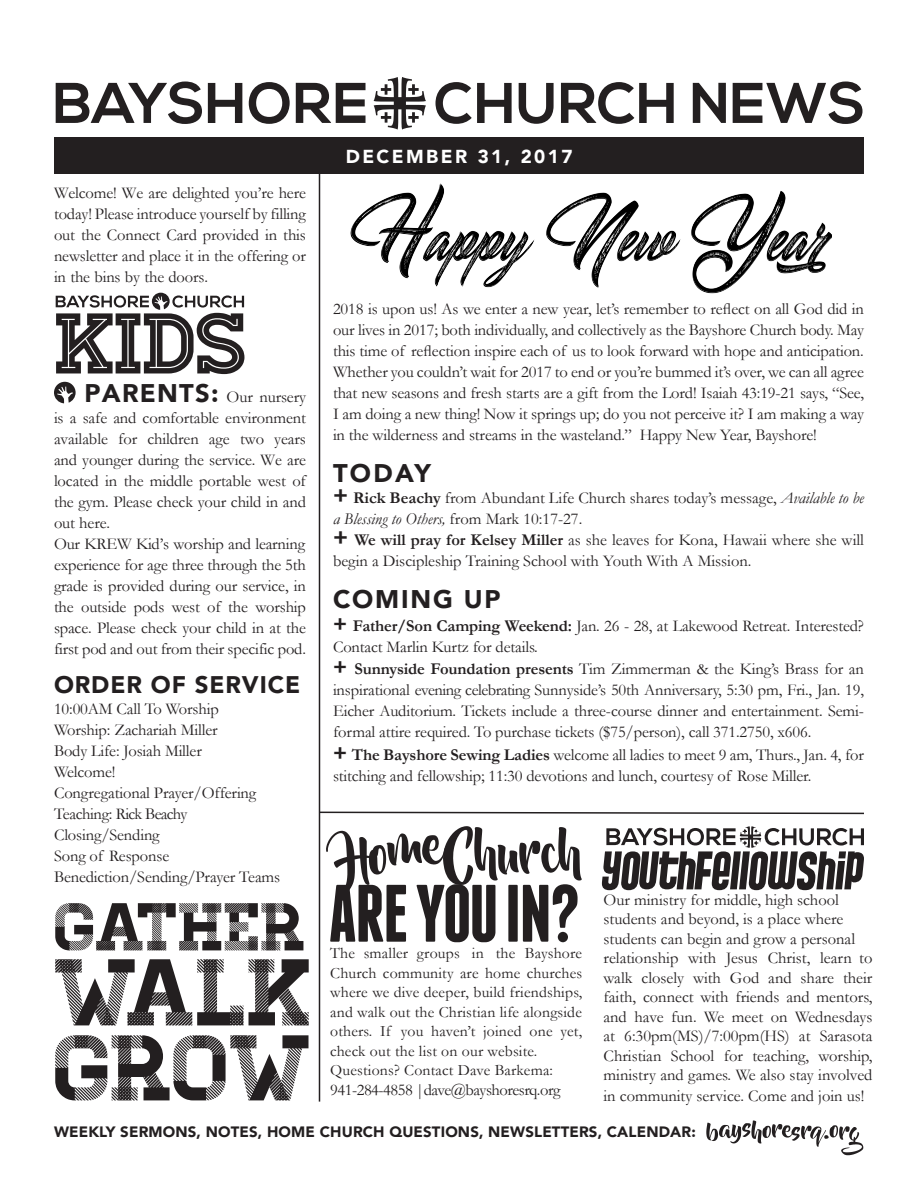
<style>
.page{position:relative;width:918px;height:1188px;background:#fff}
.page>*{position:absolute;margin:0;border:0;box-sizing:border-box;transform-origin:0 0}
.t1{font:94.5px "Homestead Display";color:#231f20}
.t2{font:93px "Homestead Display";color:#231f20}
.t3{font:67.5px "Homestead Display";letter-spacing:-.01em;color:#231f20}
.t4{font:900 25.5px "Avenir";letter-spacing:.07em;color:#231f20}
.t5{font:900 24px "Avenir";letter-spacing:.035em;color:#231f20}
.t6{font:900 18.75px "Avenir";letter-spacing:.13em;color:#fff}
.t7{font:16.5px/21px "Garamond";letter-spacing:-.01em;color:#231f20;text-align:justify}
.t8{font:16.5px "Garamond";letter-spacing:-.03em;color:#231f20}
.t9{font:16.5px "Garamond";letter-spacing:-.04em;color:#231f20}
.t10{font:15.75px/19.5px "Garamond";letter-spacing:.01em;color:#231f20;text-align:justify}
.t11{font:900 15px "Avenir";letter-spacing:.01em;color:#231f20}
.s1{font-family:"Avenir";font-weight:900;font-size:25.5px}
.s2{font-family:"Rockwell";font-weight:700;font-size:22.5px}
.s3{font-weight:700}
.s4{font-style:italic}
.s5{font-family:"Rockwell";font-weight:700;font-size:21px}
</style>
<div class="page">
<svg style="left:326px;top:826px;width:256px;height:116px"></svg>
<div style="left:54px;top:137px;width:810px;height:37px;background:#231f20"></div>
<hr style="left:319px;top:171px;width:1px;height:931px;background:#231f20">
<svg style="left:706px;top:1120px;width:157px;height:35px"></svg>
<svg style="left:54px;top:382px;width:22px;height:21px"></svg>
<svg style="left:602px;top:826px;width:262px;height:64px"></svg>
<svg style="left:56px;top:293px;width:188px;height:81px"></svg>
<svg style="left:56px;top:82px;width:146px;height:42px"></svg>
<svg style="left:208px;top:83px;width:34px;height:40px"></svg>
<svg style="left:249px;top:82px;width:41px;height:42px"></svg>
<svg style="left:296px;top:83px;width:70px;height:40px"></svg>
<svg style="left:435px;top:82px;width:77px;height:42px"></svg>
<svg style="left:519px;top:83px;width:35px;height:41px"></svg>
<svg style="left:561px;top:82px;width:113px;height:42px"></svg>
<svg style="left:693px;top:83px;width:33px;height:40px"></svg>
<svg style="left:733px;top:82px;width:129px;height:42px"></svg>
<svg style="left:373px;top:77px;width:53px;height:53px"></svg>
<svg style="left:318px;top:811px;width:546px;height:4px"></svg>
<img style="left:350px;top:184px;width:482px;height:110px">
<p class="t7" style="left:54px;top:182px;width:253px">Welcome! We are delighted you’re here today! Please introduce yourself by filling out the Connect Card provided in this newsletter and place it in the offering or in the bins by the doors.</p>
<p class="t7" style="left:54px;top:386px;width:253px;text-indent:31px"><span class="s1">PARENTS:</span> Our nursery is a safe and comfortable environment available for children age two years and younger during the service. We are located in the middle portable west of the gym. Please check your child in and out here.</p>
<p class="t7" style="left:54px;top:533px;width:253px">Our KREW Kid’s worship and learning</p>
<p class="t7" style="left:54px;top:554px;width:253px">experience for age three through the 5th</p>
<p class="t7" style="left:54px;top:575px;width:253px">grade is provided during our service, in the outside pods west of the worship space. Please check your child in at the first pod and out from their specific pod.</p>
<p class="t5" style="left:54px;top:664px;width:248px">ORDER OF SERVICE</p>
<p class="t7" style="left:54px;top:698px;width:166px">10:00AM Call To Worship</p>
<p class="t7" style="left:54px;top:719px;width:165px">Worship: Zachariah Miller</p>
<p class="t7" style="left:54px;top:740px;width:149px">Body Life: Josiah Miller</p>
<p class="t7" style="left:54px;top:761px;width:63px">Welcome!</p>
<p class="t7" style="left:54px;top:782px;width:204px">Congregational Prayer/Offering</p>
<p class="t9" style="left:54px;top:803px;width:135px">Teaching: Rick Beachy</p>
<p class="t7" style="left:54px;top:824px;width:107px">Closing/Sending</p>
<p class="t7" style="left:54px;top:845px;width:117px">Song of Response</p>
<p class="t7" style="left:54px;top:866px;width:228px">Benediction/Sending/Prayer Teams</p>
<p class="t6" style="left:346px;top:141px;width:228px">DECEMBER 31, 2017</p>
<p class="t7" style="left:333px;top:298px;width:532px">2018 is upon us! As we enter a new year, let’s remember to reflect on all God did in our lives in 2017; both individually, and collectively as the Bayshore Church body. May this time of reflection inspire each of us to look forward with hope and anticipation.<br>Whether you couldn’t wait for 2017 to end or you’re bummed it’s over, we can all agree that new seasons and fresh starts are a gift from the Lord! Isaiah 43:19-21 says, “See, I am doing a new thing! Now it springs up; do you not perceive it? I am making a way in the wilderness and streams in the wasteland.” Happy New Year, Bayshore!</p>
<p class="t4" style="left:333px;top:452px;width:99px">TODAY</p>
<p class="t7" style="left:333px;top:487px;width:533px"><span class="s2">+</span> <span class="s3">Rick Beachy</span> from Abundant Life Church shares today’s message, <span class="s4">Available to be a Blessing to Others,</span> from Mark 10:17-27.</p>
<p class="t7" style="left:333px;top:529px;width:533px"><span class="s2">+</span> <span class="s3">We will pray for Kelsey Miller</span> as she leaves for Kona, Hawaii where she will begin a Discipleship Training School with Youth With A Mission.</p>
<p class="t4" style="left:333px;top:578px;width:169px">COMING UP</p>
<p class="t7" style="left:333px;top:615px;width:532px"><span class="s5">+</span> <span class="s3">Father/Son Camping Weekend:</span> Jan. 26 - 28, at Lakewood Retreat. Interested?<br>Contact Marlin Kurtz for details.</p>
<p class="t7" style="left:333px;top:658px;width:532px"><span class="s5">+</span> <span class="s3">Sunnyside Foundation presents</span> Tim Zimmerman &amp; the King’s Brass for an inspirational evening celebrating Sunnyside’s 50th Anniversary, 5:30 pm, Fri., Jan. 19, Eicher Auditorium. Tickets include a three-course dinner and entertainment. Semi&shy;formal attire required. To purchase tickets ($75/person), call 371.2750, x606.</p>
<p class="t7" style="left:333px;top:744px;width:532px"><span class="s5">+</span> <span class="s3">The Bayshore Sewing Ladies</span> welcome all ladies to meet 9 am, Thurs., Jan. 4, for stitching and fellowship; 11:30 devotions and lunch, courtesy of Rose Miller.</p>
<p class="t7" style="left:604px;top:889px;width:237px">Our ministry for middle, high school</p>
<p class="t7" style="left:604px;top:908px;width:241px">students and beyond, is a place where</p>
<p class="t7" style="left:604px;top:928px;width:253px">students can begin and grow a personal</p>
<p class="t7" style="left:604px;top:948px;width:270px;line-height:19.5px">relationship with Jesus Christ, learn to walk closely with God and share their faith, connect with friends and mentors, and have fun. We meet on Wednesdays at 6:30pm(MS)/7:00pm(HS) at Sarasota Christian School for teaching, worship, ministry and games. We also stay involved</p>
<p class="t7" style="left:604px;top:1085px;width:262px">in community service. Come and join us!</p>
<p class="t11" style="left:54px;top:1119px;width:643px">WEEKLY SERMONS, NOTES, HOME CHURCH QUESTIONS, NEWSLETTERS, CALENDAR:</p>
<p class="t3" style="left:55px;top:887px;width:254px">GATHER</p>
<p class="t1" style="left:55px;top:937px;width:261px">WALK</p>
<p class="t2" style="left:55px;top:1014px;width:261px">GROW</p>
<p class="t10" style="left:330px;top:943px;width:254px">The smaller groups in the Bayshore Church community are home churches where we dive deeper, build friendships, and walk out the Christian life alongside</p>
<p class="t10" style="left:330px;top:1021px;width:253px">others. If you haven’t joined one yet, check out the list on our website.</p>
<p class="t10" style="left:330px;top:1060px;width:224px">Questions? Contact Dave Barkema:</p>
<p class="t8" style="left:330px;top:1078px;width:232px">941-284-4858 |dave@bayshoresrq.org</p>
</div>
